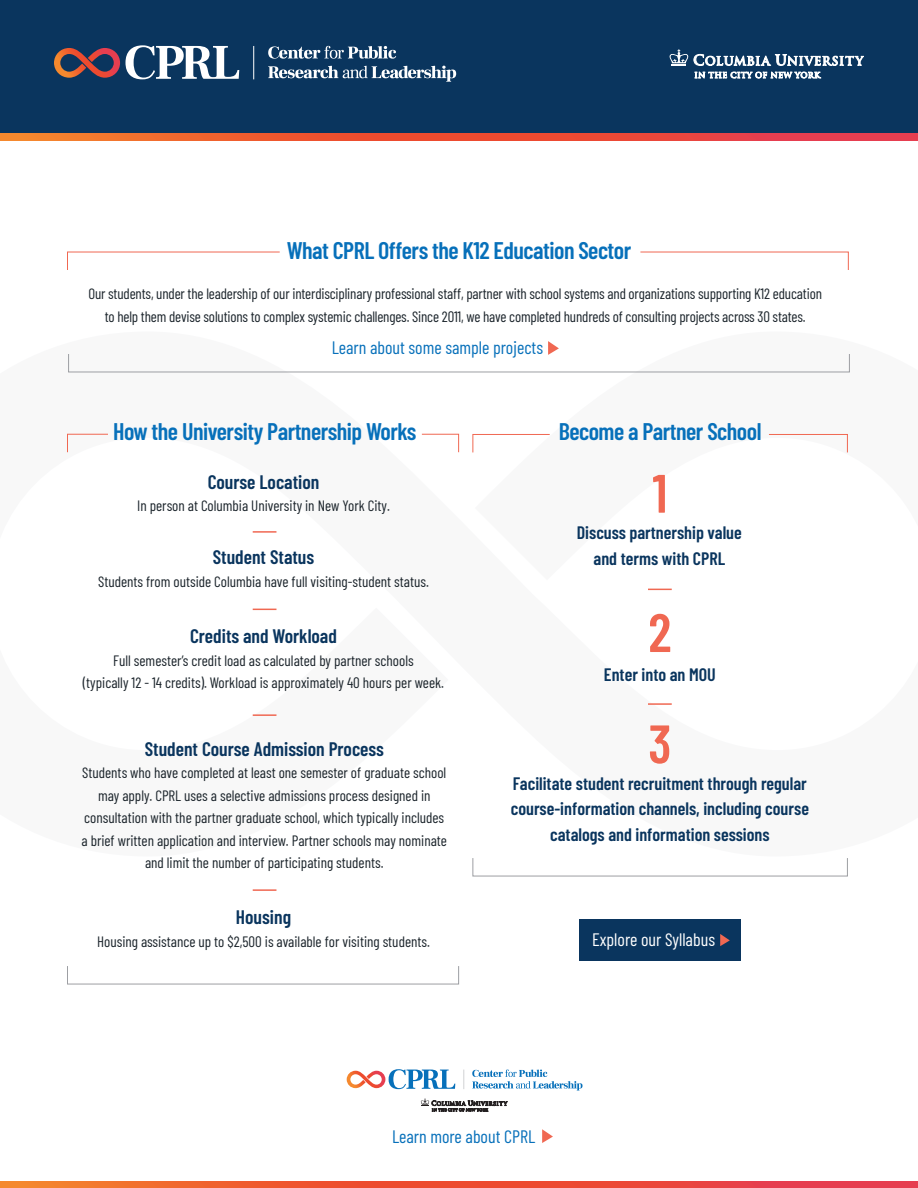
<style>
.page{position:relative;width:918px;height:1188px;background:#fff}
.page>*{position:absolute;margin:0;border:0;box-sizing:border-box;transform-origin:0 0}
.Pullquote{font:600 54px "Barlow Condensed";color:#f06852}
.Profile_Pragraph{font:600 24px "Barlow Condensed";letter-spacing:-.02em;color:#0770ba}
.Pullquote-2{font:600 19.5px "Barlow Condensed";color:#0a355e}
.Pullquote-3{font:600 18px/25.5px "Barlow Condensed";color:#0a355e;text-align:center}
.Pullquote-4{font:18px "Barlow Condensed";color:#0770ba}
.Pullquote-5{font:18px "Barlow Condensed";color:#fff}
.Pullquote-6{font:15px/22.5px "Barlow Condensed";color:#1b242b;text-align:center}
</style>
<div class="page">
<svg style="left:67px;top:433px;width:41px;height:20px"></svg>
<svg style="left:421px;top:433px;width:38px;height:20px"></svg>
<svg style="left:472px;top:434px;width:78px;height:19px"></svg>
<svg style="left:768px;top:434px;width:80px;height:19px"></svg>
<hr style="left:253px;top:531px;width:23px;height:2px;background:#f06852">
<svg style="left:253px;top:609px;width:23px;height:1px"></svg>
<hr style="left:253px;top:714px;width:23px;height:2px;background:#f06852">
<hr style="left:253px;top:889px;width:23px;height:2px;background:#f06852">
<svg style="left:67px;top:966px;width:392px;height:19px"></svg>
<svg style="left:67px;top:251px;width:213px;height:19px"></svg>
<svg style="left:640px;top:251px;width:209px;height:19px"></svg>
<svg style="left:68px;top:341px;width:782px;height:32px"></svg>
<div style="left:579px;top:919px;width:162px;height:42px;background:#0a355e"></div>
<svg style="left:720px;top:934px;width:10px;height:12px"></svg>
<hr style="left:648px;top:703px;width:24px;height:2px;background:#f06852">
<svg style="left:648px;top:589px;width:24px;height:1px"></svg>
<svg style="left:472px;top:858px;width:376px;height:19px"></svg>
<svg style="left:542px;top:1129px;width:11px;height:14px"></svg>
<svg style="left:347px;top:1069px;width:108px;height:20px"></svg>
<svg style="left:464px;top:1070px;width:1px;height:19px"></svg>
<svg style="left:472px;top:1069px;width:111px;height:21px"></svg>
<svg style="left:421px;top:1098px;width:86px;height:13px"></svg>
<svg style="left:0;top:1181px;width:918px;height:7px;background:#ec5337"></svg>
<div style="left:0;top:0;width:918px;height:139px;background:#0a355e"></div>
<svg style="left:0;top:134px;width:918px;height:6px;background:#ec5337"></svg>
<svg style="left:54px;top:45px;width:185px;height:34px"></svg>
<hr style="left:253px;top:46px;width:1px;height:33px;background:#fff">
<svg style="left:268px;top:46px;width:128px;height:13px"></svg>
<svg style="left:268px;top:66px;width:188px;height:16px"></svg>
<svg style="left:695px;top:72px;width:126px;height:6px"></svg>
<svg style="left:670px;top:49px;width:194px;height:17px"></svg>
<p class="Profile_Pragraph" style="left:287px;top:234px;width:346px">What CPRL Offers the K12 Education Sector</p>
<p class="Pullquote-6" style="left:88px;top:281px;width:735px">Our students, under the leadership of our interdisciplinary professional staff, partner with school systems and organizations supporting K12 education to help them devise solutions to complex systemic challenges. Since 2011, we have completed hundreds of consulting projects across 30 states.</p>
<p class="Pullquote-4" style="left:332px;top:334px;width:213px">Learn about some sample projects</p>
<p class="Profile_Pragraph" style="left:113px;top:414px;width:305px">How the University Partnership Works</p>
<p class="Pullquote-2" style="left:208px;top:468px;width:113px">Course Location</p>
<p class="Pullquote-6" style="left:137px;top:494px;width:254px">In person at Columbia University in New York City.</p>
<p class="Pullquote-2" style="left:213px;top:543px;width:103px">Student Status</p>
<p class="Pullquote-6" style="left:98px;top:569px;width:332px">Students from outside Columbia have full visiting-student status.</p>
<p class="Pullquote-2" style="left:190px;top:622px;width:148px">Credits and Workload</p>
<p class="Pullquote-6" style="left:83px;top:648px;width:363px">Full semester’s credit load as calculated by partner schools<br>(typically 12 - 14 credits). Workload is approximately 40 hours per week.</p>
<p class="Pullquote-2" style="left:145px;top:735px;width:241px">Student Course Admission Process</p>
<p class="Pullquote-6" style="left:82px;top:760px;width:367px">Students who have completed at least one semester of graduate school may apply. CPRL uses a selective admissions process designed in consultation with the partner graduate school, which typically includes a brief written application and interview. Partner schools may nominate and limit the number of participating students.</p>
<p class="Pullquote-2" style="left:236px;top:903px;width:57px">Housing</p>
<p class="Pullquote-6" style="left:97px;top:929px;width:334px">Housing assistance up to $2,500 is available for visiting students.</p>
<p class="Profile_Pragraph" style="left:559px;top:414px;width:204px">Become a Partner School</p>
<p class="Pullquote" style="left:652px;top:455px;width:16px">1</p>
<p class="Pullquote-3" style="left:577px;top:519px;width:167px">Discuss partnership value and terms with CPRL</p>
<p class="Pullquote" style="left:648px;top:594px;width:24px">2</p>
<p class="Pullquote-3" style="left:604px;top:661px;width:113px">Enter into an MOU</p>
<p class="Pullquote" style="left:648px;top:705px;width:25px">3</p>
<p class="Pullquote-3" style="left:511px;top:770px;width:300px">Facilitate student recruitment through regular course-information channels, including course catalogs and information sessions</p>
<p class="Pullquote-5" style="left:592px;top:926px;width:124px">Explore our Syllabus</p>
<p class="Pullquote-4" style="left:392px;top:1124px;width:145px">Learn more about CPRL</p>
</div>
